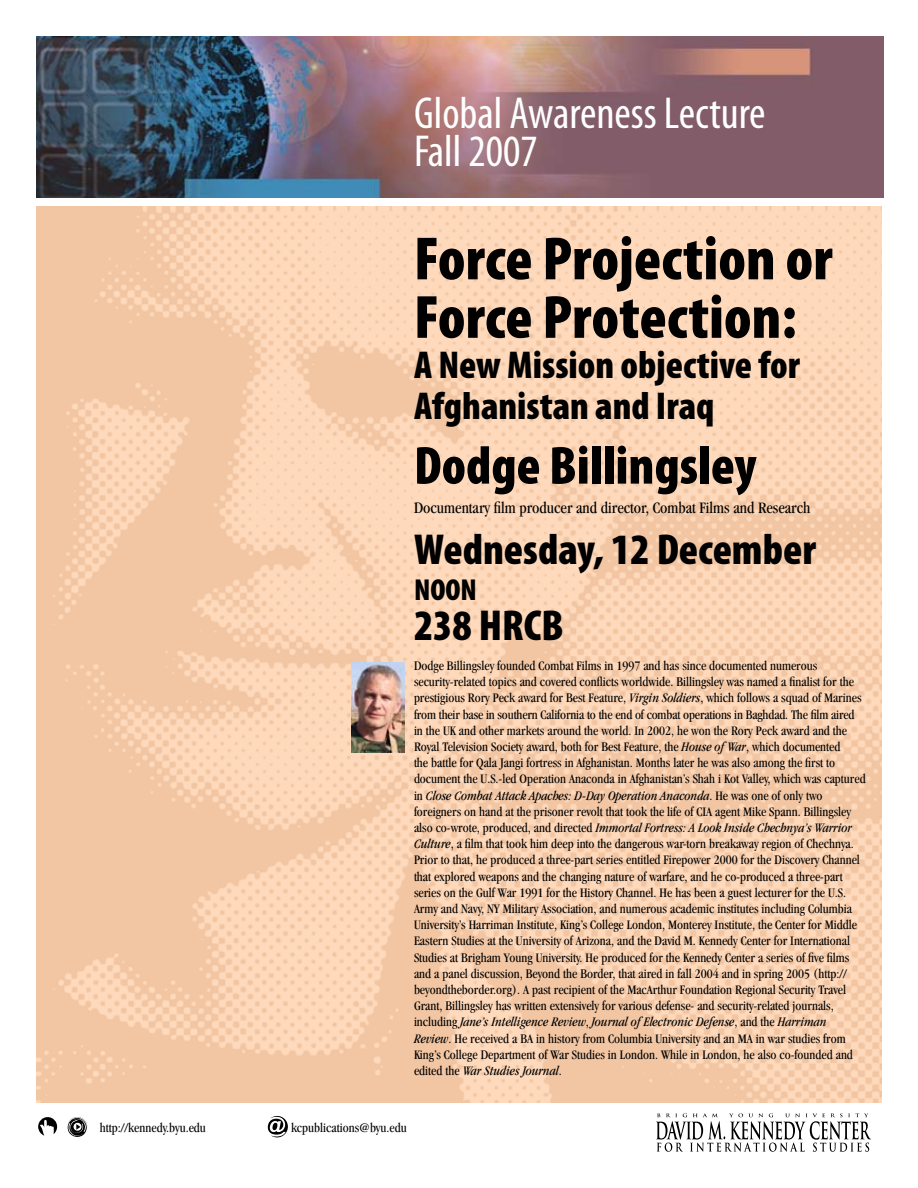
<style>
.page{position:relative;width:918px;height:1188px;background:#fff}
.page>*{position:absolute;margin:0;border:0;box-sizing:border-box;transform-origin:0 0}
.t1{font:900 condensed 61.5px/58.5px "Myriad Pro";color:#000}
.t2{font:900 condensed 54px "Myriad Pro";color:#000}
.t3{font:condensed 45px/38.1px "Myriad Pro";color:#fff}
.t4{font:900 condensed 43.5px "Myriad Pro";color:#000}
.t5{font:900 condensed 39px/40.5px "Myriad Pro";color:#000}
.t6{font:900 condensed 30.45px "Myriad Pro";color:#000}
.t7{font:condensed 16.5px "Garamond";color:#000}
.t8{font:condensed 13.5px/16.2px "Garamond";color:#000}
.s1{font-style:italic}
</style>
<div class="page">
<img style="left:36px;top:36px;width:847px;height:162px">
<img style="left:36px;top:206px;width:846px;height:896px">
<svg style="left:656px;top:1113px;width:215px;height:39px"></svg>
<svg style="left:38px;top:1117px;width:19px;height:19px"></svg>
<svg style="left:268px;top:1116px;width:19px;height:21px"></svg>
<svg style="left:67px;top:1117px;width:20px;height:20px"></svg>
<img style="left:351px;top:662px;width:54px;height:90px">
<h3 class="t3" style="left:414px;top:94px;width:353px">Global Awareness Lecture<br>Fall 2007</h3>
<h1 class="t1" style="left:414px;top:230px;width:420px">Force Projection or<br>Force Protection:</h1>
<h3 class="t5" style="left:414px;top:346px;width:388px">A New Mission objective for<br>Afghanistan and Iraq</h3>
<h2 class="t2" style="left:414px;top:436px;width:344px">Dodge Billingsley</h2>
<p class="t7" style="left:414px;top:498px;width:398px">Documentary film producer and director, Combat Films and Research</p>
<h3 class="t4" style="left:414px;top:525px;width:404px">Wednesday, 12 December</h3>
<h3 class="t6" style="left:414px;top:573px;width:64px">NOON</h3>
<h3 class="t4" style="left:414px;top:602px;width:151px">238 HRCB</h3>
<p class="t8" style="left:414px;top:657px;width:453px">Dodge Billingsley founded Combat Films in 1997 and has since documented numerous security-related topics and covered conflicts worldwide. Billingsley was named a finalist for the prestigious Rory Peck award for Best Feature, <span class="s1">Virgin Soldiers</span>, which follows a squad of Marines from their base in southern California to the end of combat operations in Baghdad. The film aired in the UK and other markets around the world. In 2002, he won the Rory Peck award and the Royal Television Society award, both for Best Feature, the <span class="s1">House of War</span>, which documented<br>the battle for Qala Jangi fortress in Afghanistan. Months later he was also among the first to document the U.S.-led Operation Anaconda in Afghanistan’s Shah i Kot Valley, which was captured in <span class="s1">Close Combat Attack Apaches: D-Day Operation Anaconda</span>. He was one of only two foreigners on hand at the prisoner revolt that took the life of CIA agent Mike Spann. Billingsley also co-wrote, produced, and directed <span class="s1">Immortal Fortress: A Look Inside Chechnya’s Warrior Culture</span>, a film that took him deep into the dangerous war-torn breakaway region of Chechnya.<br>Prior to that, he produced a three-part series entitled Firepower 2000 for the Discovery Channel that explored weapons and the changing nature of warfare, and he co-produced a three-part series on the Gulf War 1991 for the History Channel. He has been a guest lecturer for the U.S.<br>Army and Navy, NY Military Association, and numerous academic institutes including Columbia University’s Harriman Institute, King’s College London, Monterey Institute, the Center for Middle Eastern Studies at the University of Arizona, and the David M. Kennedy Center for International Studies at Brigham Young University. He produced for the Kennedy Center a series of five films and a panel discussion, Beyond the Border, that aired in fall 2004 and in spring 2005 (http:// beyondtheborder.org). A past recipient of the MacArthur Foundation Regional Security Travel Grant, Billingsley has written extensively for various defense- and security-related journals, including <span class="s1">Jane’s Intelligence Review</span>, <span class="s1">Journal of Electronic Defense</span>, and the <span class="s1">Harriman Review</span>. He received a BA in history from Columbia University and an MA in war studies from King’s College Department of War Studies in London. While in London, he also co-founded and edited the <span class="s1">War Studies Journal</span>.</p>
<p class="t8" style="left:100px;top:1119px;width:108px">http://kennedy.byu.edu</p>
<p class="t8" style="left:291px;top:1119px;width:117px">kcpublications@byu.edu</p>
</div>
